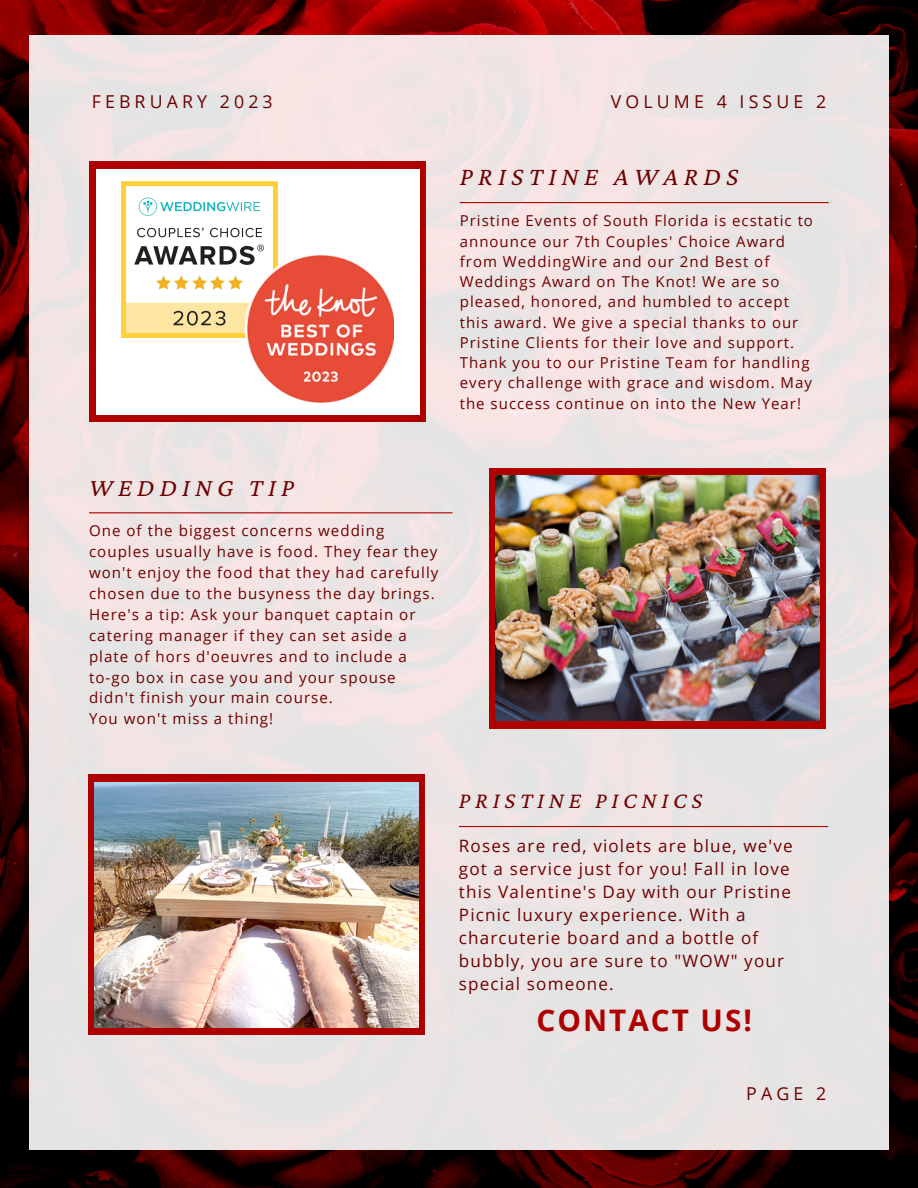
<style>
.page{position:relative;width:918px;height:1188px;background:#fff}
.page>*{position:absolute;margin:0;border:0;box-sizing:border-box;transform-origin:0 0}
.t1{font:700 29.7px "Open Sans";letter-spacing:.07em;color:#ae0000}
.t2{font:italic 26.25px "Crimson Pro";letter-spacing:.2em;color:#6e0000}
.t3{font:italic 25.95px "Crimson Pro";letter-spacing:.2em;color:#6e0000}
.t4{font:italic 23.25px "Crimson Pro";letter-spacing:.2em;color:#6e0000}
.t5{font:17.7px "Open Sans";letter-spacing:.23em;color:#6e0000}
.t6{font:17.1px/23.1px "Open Sans";letter-spacing:.065em;color:#6e0000}
.t7{font:15.15px/20.9px "Open Sans";letter-spacing:.065em;color:#6e0000}
.t8{font:15px/20.2px "Open Sans";letter-spacing:.065em;color:#6e0000}
</style>
<div class="page">
<img style="left:0;top:0;width:918px;height:1188px">
<div style="left:30px;top:36px;width:858px;height:1114px;background:linear-gradient(to right,#efe4e4,#eae4e4)"></div>
<div style="left:89px;top:162px;width:337px;height:260px;background:#ae0000"></div>
<div style="left:96px;top:169px;width:324px;height:246px;background:#fff"></div>
<hr style="left:460px;top:202px;width:369px;height:1px;background:#ae0000">
<div style="left:489px;top:468px;width:337px;height:260px;background:#ae0000"></div>
<img style="left:496px;top:476px;width:324px;height:245px">
<div style="left:88px;top:774px;width:337px;height:261px;background:#ae0000"></div>
<img style="left:95px;top:782px;width:324px;height:246px">
<hr style="left:459px;top:826px;width:369px;height:1px;background:#ae0000">
<hr style="left:89px;top:512px;width:363px;height:1px;background:#ae0000">
<img style="left:121px;top:181px;width:157px;height:157px">
<img style="left:244px;top:253px;width:150px;height:150px">
<p class="t5" style="left:92px;top:89px;width:182px">FEBRUARY 2023</p>
<p class="t5" style="left:611px;top:89px;width:217px">VOLUME 4 ISSUE 2</p>
<h2 class="t2" style="left:460px;top:162px;width:280px">PRISTINE AWARDS</h2>
<p class="t8" style="left:460px;top:210px;width:355px">Pristine Events of South Florida is ecstatic to announce our 7th Couples' Choice Award from WeddingWire and our 2nd Best of Weddings Award on The Knot! We are so pleased, honored, and humbled to accept this award. We give a special thanks to our Pristine Clients for their love and support.<br>Thank you to our Pristine Team for handling every challenge with grace and wisdom. May the success continue on into the New Year!</p>
<h3 class="t3" style="left:89px;top:473px;width:207px">WEDDING TIP</h3>
<p class="t7" style="left:89px;top:520px;width:351px">One of the biggest concerns wedding couples usually have is food. They fear they won't enjoy the food that they had carefully chosen due to the busyness the day brings.<br>Here's a tip: Ask your banquet captain or catering manager if they can set aside a plate of hors d'oeuvres and to include a to-go box in case you and your spouse didn't finish your main course.<br>You won't miss a thing!</p>
<h3 class="t4" style="left:459px;top:787px;width:245px">PRISTINE PICNICS</h3>
<p class="t6" style="left:459px;top:834px;width:335px">Roses are red, violets are blue, we've got a service just for you! Fall in love this Valentine's Day with our Pristine Picnic luxury experience. With a charcuterie board and a bottle of bubbly, you are sure to "WOW" your special someone.</p>
<h1 class="t1" style="left:536px;top:999px;width:217px">CONTACT US!</h1>
<p class="t5" style="left:746px;top:1081px;width:81px">PAGE 2</p>
</div>
